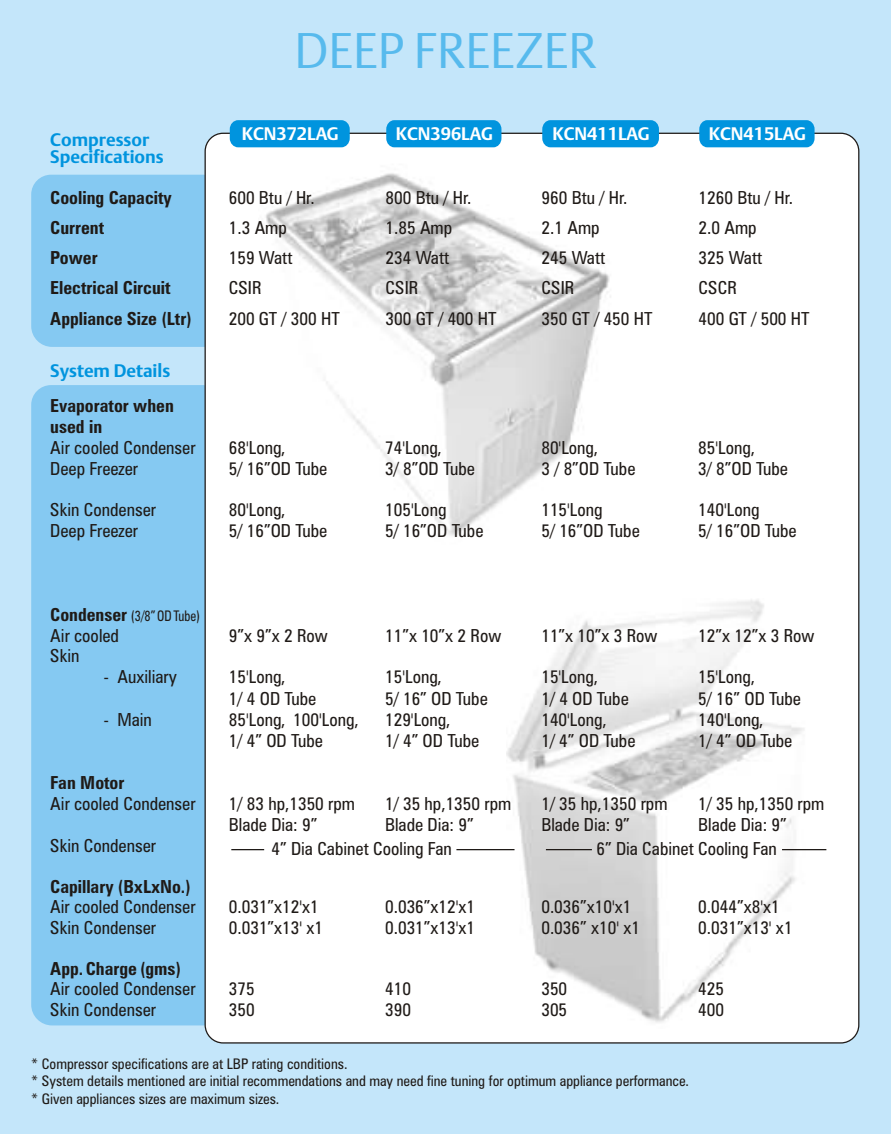
<style>
.page{position:relative;width:891px;height:1134px;background:#c4e6fa}
.page>*{position:absolute;margin:0;border:0;box-sizing:border-box;transform-origin:0 0}
.t1{font:49.5px "DTL Argo T Light";color:#57baed}
.t2{font:18px/30.2px "Zurich Cn BT";color:#1f1a17}
.t3{font:700 18px/30.2px "Zurich Cn BT";color:#1f1a17}
.t4{font:700 18px/16.9px "DTL Argo T";color:#0094de}
.t5{font:700 18px "DTL Argo T";color:#fff}
.t6{font:14.62px/17.6px "Zurich Cn BT";color:#1f1a17}
.t7{font:14.62px "Zurich Cn BT";color:#1f1a17;scale:.88 1}
</style>
<div class="page">
<div style="left:31px;top:175px;width:174px;height:172px;background:#85c9f2"></div>
<div style="left:31px;top:385px;width:174px;height:640px;background:#85c9f2"></div>
<div style="left:205px;top:133px;width:654px;height:910px;background:#fff;border-radius:18px"></div>
<img style="left:266px;top:173px;width:345px;height:363px">
<img style="left:506px;top:600px;width:304px;height:423px">
<div style="left:230px;top:120px;width:120px;height:27px;background:#0094de;border-radius:9px"></div>
<div style="left:386px;top:120px;width:115px;height:27px;background:#0094de;border-radius:9px"></div>
<div style="left:542px;top:120px;width:117px;height:27px;background:#0094de;border-radius:9px"></div>
<div style="left:699px;top:120px;width:116px;height:27px;background:#0094de;border-radius:9px"></div>
<hr style="left:231px;top:849px;width:33px;height:1px;background:#1f1a17">
<hr style="left:456px;top:849px;width:59px;height:1px;background:#1f1a17">
<hr style="left:782px;top:849px;width:44px;height:1px;background:#1f1a17">
<hr style="left:546px;top:849px;width:46px;height:1px;background:#1f1a17">
<p class="t4" style="left:50px;top:133px;width:115px">Compressor<br>Specifications</p>
<p class="t3" style="left:50px;top:184px;width:143px">Cooling Capacity<br>Current<br>Power<br>Electrical Circuit<br>Appliance Size (Ltr)</p>
<p class="t4" style="left:50px;top:364px;width:122px">System Details</p>
<h1 class="t1" style="left:295px;top:29px;width:304px">DEEP FREEZER</h1>
<p class="t5" style="left:242px;top:126px;width:98px">KCN372LAG</p>
<p class="t5" style="left:396px;top:126px;width:98px">KCN396LAG</p>
<p class="t5" style="left:553px;top:126px;width:98px">KCN411LAG</p>
<p class="t5" style="left:709px;top:126px;width:98px">KCN415LAG</p>
<p class="t2" style="left:229px;top:184px;width:112px">600 Btu / Hr.<br>1.3 Amp<br>159 Watt<br>CSIR<br>200 GT / 300 HT</p>
<p class="t2" style="left:386px;top:184px;width:112px">800 Btu / Hr.<br>1.85 Amp<br>234 Watt<br>CSIR<br>300 GT / 400 HT</p>
<p class="t2" style="left:542px;top:184px;width:112px">960 Btu / Hr.<br>2.1 Amp<br>245 Watt<br>CSIR<br>350 GT / 450 HT</p>
<p class="t2" style="left:699px;top:184px;width:112px">1260 Btu / Hr.<br>2.0 Amp<br>325 Watt<br>CSCR<br>400 GT / 500 HT</p>
<p class="t3" style="left:50px;top:397px;width:125px;line-height:21.2px">Evaporator when used in</p>
<p class="t2" style="left:50px;top:434px;width:147px">Air cooled Condenser</p>
<p class="t2" style="left:229px;top:434px;width:58px">68'Long,</p>
<p class="t2" style="left:385px;top:434px;width:58px">74'Long,</p>
<p class="t2" style="left:541px;top:434px;width:58px">80'Long,</p>
<p class="t2" style="left:698px;top:434px;width:58px">85'Long,</p>
<p class="t2" style="left:50px;top:456px;width:89px">Deep Freezer</p>
<p class="t2" style="left:229px;top:456px;width:100px">5/ 16”OD Tube</p>
<p class="t2" style="left:385px;top:456px;width:91px">3/ 8”OD Tube</p>
<p class="t2" style="left:541px;top:456px;width:96px">3 / 8”OD Tube</p>
<p class="t2" style="left:698px;top:456px;width:91px">3/ 8”OD Tube</p>
<p class="t2" style="left:50px;top:497px;width:107px">Skin Condenser</p>
<p class="t2" style="left:229px;top:497px;width:58px">80'Long,</p>
<p class="t2" style="left:385px;top:497px;width:63px">105'Long</p>
<p class="t2" style="left:541px;top:497px;width:63px">115'Long</p>
<p class="t2" style="left:698px;top:497px;width:63px">140'Long</p>
<p class="t2" style="left:50px;top:518px;width:89px">Deep Freezer</p>
<p class="t2" style="left:229px;top:518px;width:100px">5/ 16”OD Tube</p>
<p class="t2" style="left:385px;top:518px;width:100px">5/ 16”OD Tube</p>
<p class="t2" style="left:541px;top:518px;width:100px">5/ 16”OD Tube</p>
<p class="t2" style="left:698px;top:518px;width:100px">5/ 16”OD Tube</p>
<p class="t3" style="left:50px;top:602px;width:78px">Condenser</p>
<p class="t2" style="left:50px;top:622px;width:70px">Air cooled</p>
<p class="t2" style="left:229px;top:622px;width:100px">9”x 9”x 2 Row</p>
<p class="t2" style="left:385px;top:622px;width:118px">11”x 10”x 2 Row</p>
<p class="t2" style="left:541px;top:622px;width:118px">11”x 10”x 3 Row</p>
<p class="t2" style="left:698px;top:622px;width:118px">12”x 12”x 3 Row</p>
<p class="t2" style="left:50px;top:643px;width:31px">Skin</p>
<p class="t2" style="left:104px;top:664px;width:75px">- Auxiliary</p>
<p class="t2" style="left:229px;top:664px;width:58px">15'Long,</p>
<p class="t2" style="left:385px;top:664px;width:58px">15'Long,</p>
<p class="t2" style="left:541px;top:664px;width:58px">15'Long,</p>
<p class="t2" style="left:698px;top:664px;width:58px">15'Long,</p>
<p class="t2" style="left:229px;top:685px;width:89px">1/ 4 OD Tube</p>
<p class="t2" style="left:385px;top:685px;width:104px">5/ 16” OD Tube</p>
<p class="t2" style="left:541px;top:685px;width:89px">1/ 4 OD Tube</p>
<p class="t2" style="left:698px;top:685px;width:104px">5/ 16” OD Tube</p>
<p class="t2" style="left:104px;top:706px;width:50px">- Main</p>
<p class="t2" style="left:229px;top:706px;width:131px">85'Long, 100'Long,</p>
<p class="t2" style="left:385px;top:706px;width:67px">129'Long,</p>
<p class="t2" style="left:541px;top:706px;width:67px">140'Long,</p>
<p class="t2" style="left:698px;top:706px;width:67px">140'Long,</p>
<p class="t2" style="left:229px;top:727px;width:96px">1/ 4” OD Tube</p>
<p class="t2" style="left:385px;top:727px;width:96px">1/ 4” OD Tube</p>
<p class="t2" style="left:541px;top:727px;width:96px">1/ 4” OD Tube</p>
<p class="t2" style="left:698px;top:727px;width:96px">1/ 4” OD Tube</p>
<p class="t3" style="left:50px;top:769px;width:76px">Fan Motor</p>
<p class="t2" style="left:50px;top:790px;width:147px">Air cooled Condenser</p>
<p class="t2" style="left:229px;top:790px;width:128px">1/ 83 hp,1350 rpm</p>
<p class="t2" style="left:385px;top:790px;width:128px">1/ 35 hp,1350 rpm</p>
<p class="t2" style="left:541px;top:790px;width:128px">1/ 35 hp,1350 rpm</p>
<p class="t2" style="left:698px;top:790px;width:128px">1/ 35 hp,1350 rpm</p>
<p class="t2" style="left:229px;top:811px;width:90px">Blade Dia: 9”</p>
<p class="t2" style="left:385px;top:811px;width:90px">Blade Dia: 9”</p>
<p class="t2" style="left:541px;top:811px;width:90px">Blade Dia: 9”</p>
<p class="t2" style="left:698px;top:811px;width:90px">Blade Dia: 9”</p>
<p class="t2" style="left:50px;top:832px;width:107px">Skin Condenser</p>
<p class="t3" style="left:50px;top:873px;width:142px">Capillary (BxLxNo.)</p>
<p class="t2" style="left:50px;top:894px;width:147px">Air cooled Condenser</p>
<p class="t2" style="left:229px;top:894px;width:92px">0.031”x12'x1</p>
<p class="t2" style="left:385px;top:894px;width:92px">0.036”x12'x1</p>
<p class="t2" style="left:541px;top:894px;width:92px">0.036”x10'x1</p>
<p class="t2" style="left:698px;top:894px;width:83px">0.044”x8'x1</p>
<p class="t2" style="left:50px;top:914px;width:107px">Skin Condenser</p>
<p class="t2" style="left:229px;top:914px;width:96px">0.031”x13' x1</p>
<p class="t2" style="left:385px;top:914px;width:92px">0.031”x13'x1</p>
<p class="t2" style="left:541px;top:914px;width:100px">0.036” x10' x1</p>
<p class="t2" style="left:698px;top:914px;width:96px">0.031”x13' x1</p>
<p class="t3" style="left:50px;top:955px;width:132px">App. Charge (gms)</p>
<p class="t2" style="left:50px;top:976px;width:147px">Air cooled Condenser</p>
<p class="t2" style="left:229px;top:976px;width:27px">375</p>
<p class="t2" style="left:385px;top:976px;width:27px">410</p>
<p class="t2" style="left:541px;top:976px;width:27px">350</p>
<p class="t2" style="left:698px;top:976px;width:27px">425</p>
<p class="t2" style="left:50px;top:996px;width:107px">Skin Condenser</p>
<p class="t2" style="left:229px;top:996px;width:27px">350</p>
<p class="t2" style="left:385px;top:996px;width:27px">390</p>
<p class="t2" style="left:541px;top:996px;width:27px">305</p>
<p class="t2" style="left:698px;top:996px;width:27px">400</p>
<p class="t7" style="left:131px;top:610px;width:80px">(3/8”ODTube)</p>
<p class="t2" style="left:271px;top:835px;width:182px">4” Dia Cabinet Cooling Fan</p>
<p class="t2" style="left:596px;top:835px;width:182px">6” Dia Cabinet Cooling Fan</p>
<p class="t6" style="left:31px;top:1056px;width:659px">* Compressor specifications are at LBP rating conditions.<br>* System details mentioned are initial recommendations and may need fine tuning for optimum appliance performance. * Given appliances sizes are maximum sizes.</p>
</div>
